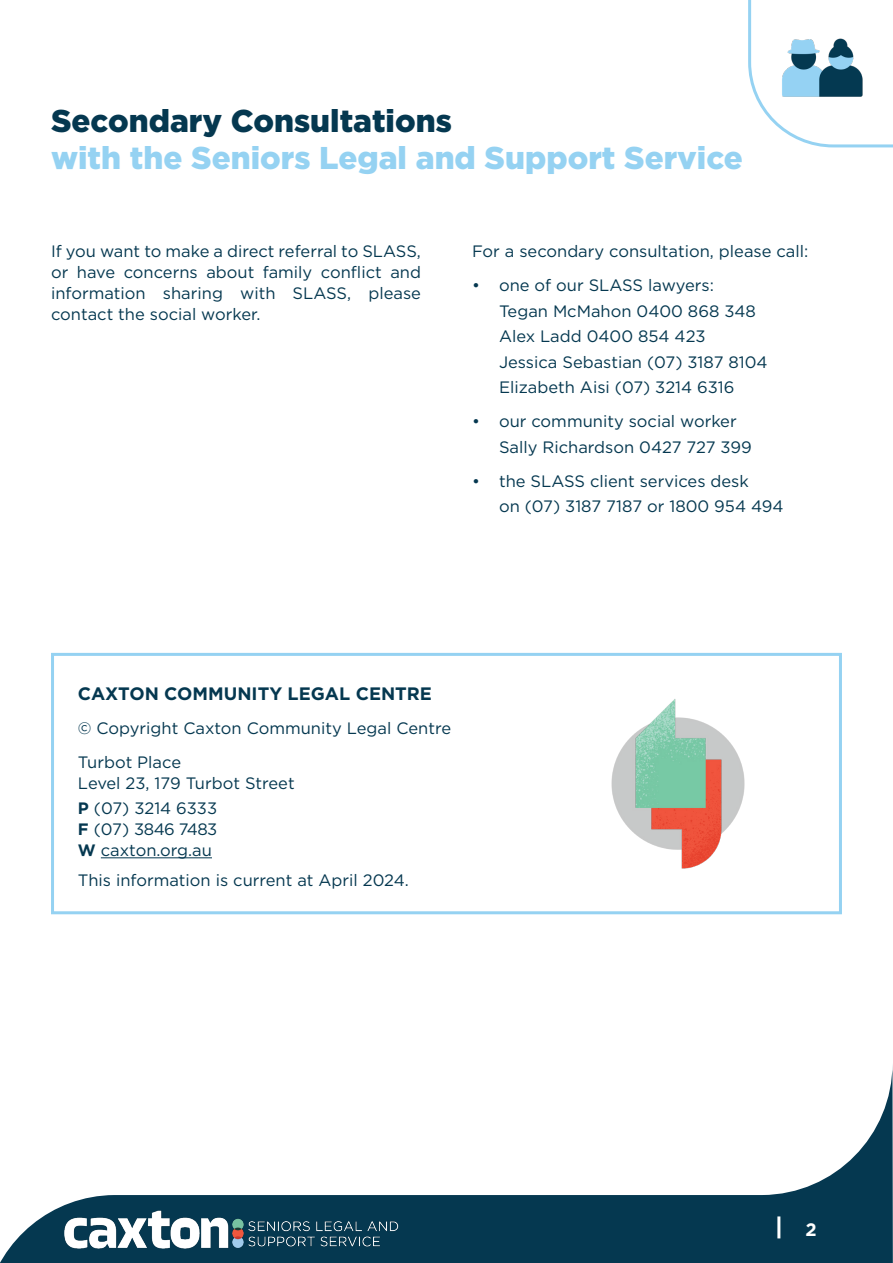
<style>
.page{position:relative;width:893px;height:1263px;background:#fff}
.page>*{position:absolute;margin:0;border:0;box-sizing:border-box;transform-origin:0 0}
.t1{font:900 31.5px "Gotham";color:#95d2f2}
.t2{font:900 31.5px "Gotham";color:#053850}
.H3_-_Highlight{font:700 18px "Gotham";color:#053850}
.t3{font:700 18px "Gotham";color:#fff}
.Body_Copy{font:16.5px/25.5px "Gotham";color:#053850}
.H3_-_Highlight-2{font:16.5px/21px "Gotham";color:#053850}
.s1{font-weight:700}
</style>
<div class="page">
<svg style="left:0;top:1065px;width:893px;height:198px"></svg>
<svg style="left:748px;top:0;width:145px;height:148px"></svg>
<hr style="left:777px;top:1216px;width:3px;height:22px;background:#fff">
<img style="left:51px;top:1202px;width:446px;height:59px">
<img style="left:758px;top:3px;width:127px;height:127px">
<div style="left:51px;top:653px;width:791px;height:261px;background:#fff;border:3px solid #95d2f2"></div>
<hr style="left:101px;top:857px;width:111px;height:1px;background:#053850">
<img style="left:611px;top:699px;width:134px;height:170px">
<h1 class="t2" style="left:51px;top:99px;width:402px">Secondary Consultations</h1>
<h1 class="t1" style="left:51px;top:136px;width:693px">with the Seniors Legal and Support Service</h1>
<p class="Body_Copy" style="left:51px;top:240px;width:371px;line-height:21px;text-align:justify">If you want to make a direct referral to SLASS, or have concerns about family conflict and information sharing with SLASS, please contact the social worker.</p>
<p class="Body_Copy" style="left:472px;top:238px;width:338px">For a secondary consultation, please call:</p>
<p class="Body_Copy" style="left:499px;top:272px;width:270px;text-indent:-27px">• one of our SLASS lawyers:<br>Tegan McMahon 0400 868 348<br>Alex Ladd 0400 854 423<br>Jessica Sebastian (07) 3187 8104<br>Elizabeth Aisi (07) 3214 6316</p>
<p class="Body_Copy" style="left:499px;top:408px;width:254px;text-indent:-27px">• our community social worker<br>Sally Richardson 0427 727 399</p>
<p class="Body_Copy" style="left:499px;top:468px;width:286px;text-indent:-27px">• the SLASS client services desk<br>on (07) 3187 7187 or 1800 954 494</p>
<p class="H3_-_Highlight" style="left:78px;top:682px;width:356px">CAXTON COMMUNITY LEGAL CENTRE</p>
<p class="H3_-_Highlight-2" style="left:78px;top:717px;width:375px">© Copyright Caxton Community Legal Centre</p>
<p class="H3_-_Highlight-2" style="left:78px;top:751px;width:218px">Turbot Place<br>Level 23, 179 Turbot Street</p>
<p class="Body_Copy" style="left:78px;top:797px;width:141px;line-height:21px;text-align:justify"><span class="s1">P</span> (07) 3214 6333<br><span class="s1">F</span> (07) 3846 7483<br><span class="s1">W</span> caxton.org.au</p>
<p class="Body_Copy" style="left:78px;top:867px;width:332px">This information is current at April 2024.</p>
<p class="t3" style="left:806px;top:1217px;width:13px">2</p>
</div>
